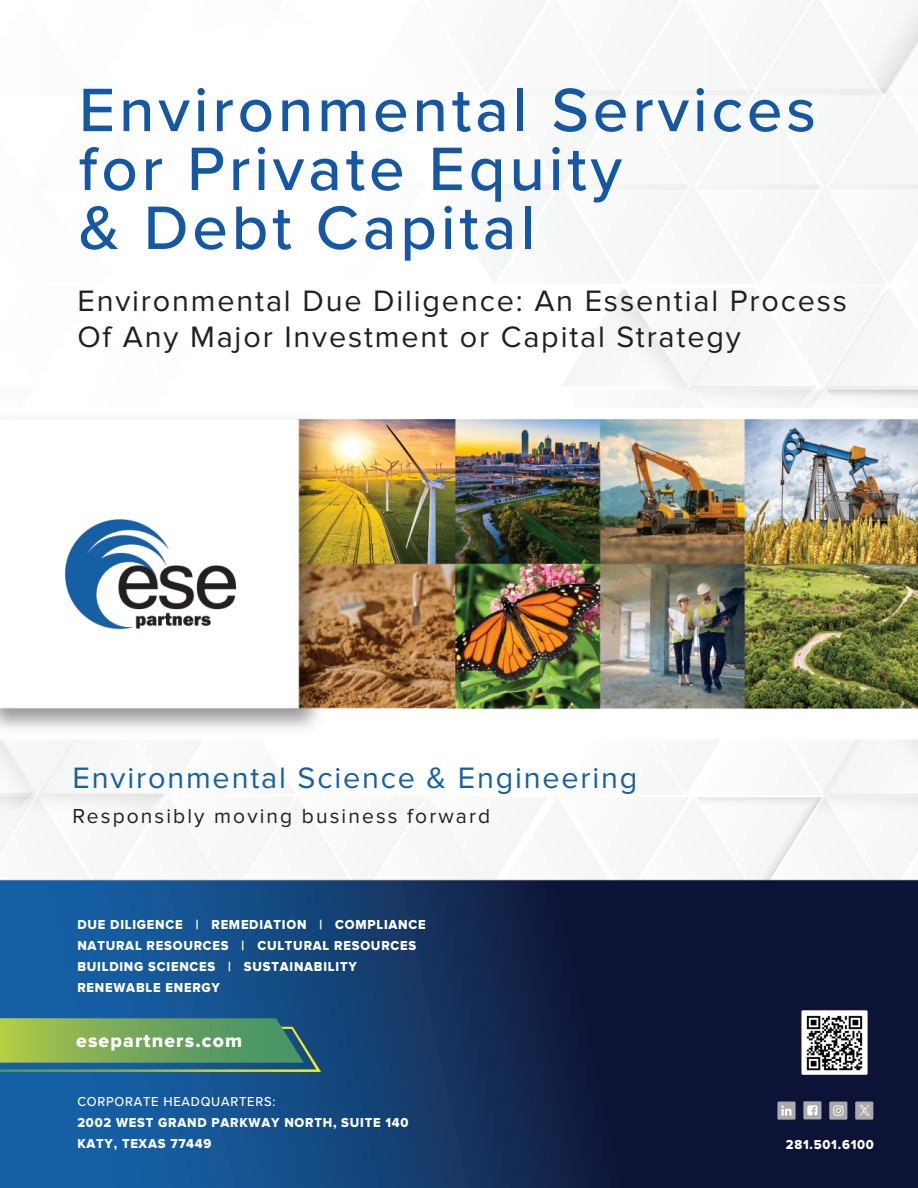
<style>
.page{position:relative;width:918px;height:1188px;background:#fff}
.page>*{position:absolute;margin:0;border:0;box-sizing:border-box;transform-origin:0 0}
.t1{font:500 63.6px/58.9px "Proxima Nova";letter-spacing:.06em;color:#1357a5}
.t2{font:30.6px/35.8px "Proxima Nova";letter-spacing:.06em;color:#231f20}
.t3{font:30.6px "Proxima Nova";letter-spacing:.06em;color:#155fa4}
.t4{font:21px "Proxima Nova";letter-spacing:.1em;color:#231f20}
.t5{font:19.5px "Proxima Nova Extrabld";letter-spacing:.06em;color:#fff}
.t6{font:13.5px/21px "Proxima Nova Extrabld";letter-spacing:.06em;color:#fff;scale:.95 1}
.t7{font:500 13.5px "Proxima Nova";letter-spacing:.06em;color:#fff;scale:.95 1}
</style>
<div class="page">
<img style="left:0;top:0;width:918px;height:1188px">
<div style="left:801px;top:1010px;width:67px;height:65px;background:#fff"></div>
<img style="left:807px;top:1016px;width:55px;height:55px">
<div style="left:855px;top:1102px;width:18px;height:18px;background:#ababab"></div>
<svg style="left:859px;top:1105px;width:11px;height:11px"></svg>
<div style="left:777px;top:1102px;width:19px;height:18px;background:#ababab"></div>
<svg style="left:781px;top:1106px;width:11px;height:10px"></svg>
<div style="left:829px;top:1102px;width:18px;height:18px;background:#ababab"></div>
<svg style="left:833px;top:1106px;width:10px;height:10px"></svg>
<div style="left:803px;top:1101px;width:18px;height:18px;background:#ababab"></div>
<svg style="left:807px;top:1105px;width:10px;height:10px"></svg>
<svg style="left:0;top:1018px;width:321px;height:54px;background:#649963"></svg>
<h1 class="t1" style="left:79px;top:78px;width:739px">Environmental Services for Private Equity<br>&amp; Debt Capital</h1>
<h2 class="t2" style="left:77px;top:284px;width:771px">Environmental Due Diligence: An Essential Process<br>Of Any Major Investment or Capital Strategy</h2>
<h2 class="t3" style="left:73px;top:761px;width:566px">Environmental Science &amp; Engineering</h2>
<h3 class="t4" style="left:73px;top:804px;width:419px">Responsibly moving business forward</h3>
<p class="t6" style="left:77px;top:914px;width:368px">DUE DILIGENCE | REMEDIATION | COMPLIANCE NATURAL RESOURCES | CULTURAL RESOURCES BUILDING SCIENCES | SUSTAINABILITY RENEWABLE ENERGY</p>
<h3 class="t5" style="left:76px;top:1029px;width:168px">esepartners.com</h3>
<p class="t7" style="left:77px;top:1092px;width:210px">CORPORATE HEADQUARTERS:</p>
<p class="t6" style="left:77px;top:1113px;width:350px">2002 WEST GRAND PARKWAY NORTH, SUITE 140<br>KATY, TEXAS 77449</p>
<p class="t6" style="left:786px;top:1135px;width:94px">281.501.6100</p>
</div>
